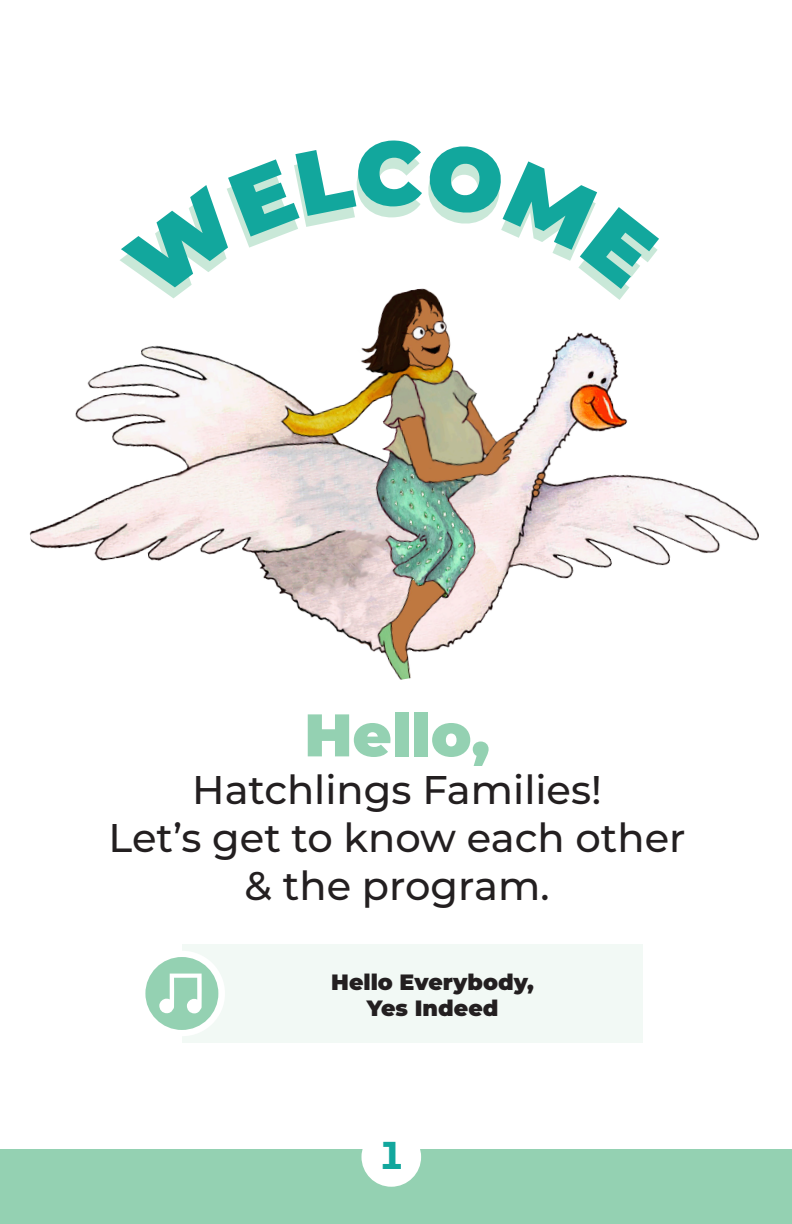
<style>
.page{position:relative;width:792px;height:1224px;background:#fff}
.page>*{position:absolute;margin:0;border:0;box-sizing:border-box;transform-origin:0 0}
.t1{font:900 60px "Montserrat";color:#94d1b2}
.t2{font:500 40px/48px "Montserrat";color:#231f20;text-align:center}
.t3{font:700 38.8px "Montserrat";color:#12a79d}
.t4{font:900 22.1px "Montserrat";color:#231f20}
</style>
<div class="page">
<div style="left:0;top:1149px;width:792px;height:75px;background:#94d1b2"></div>
<img style="left:29px;top:300px;width:730px;height:380px">
<div style="left:361px;top:1127px;width:60px;height:60px;background:#fff;border-radius:50%"></div>
<div style="left:182px;top:944px;width:461px;height:98px;background:#f2f9f5"></div>
<div style="left:140px;top:951px;width:85px;height:85px;background:#fff;border-radius:50%"></div>
<svg style="left:145px;top:957px;width:73px;height:73px"></svg>
<svg style="left:390px;top:288px;width:49px;height:12px"></svg>
<p class="t1" style="left:304px;top:690px;width:187px">Hello,</p>
<p class="t2" style="left:192px;top:765px;width:411px">Hatchlings Families!</p>
<p class="t2" style="left:109px;top:813px;width:579px">Let’s get to know each other &amp; the program.</p>
<p class="t4" style="left:331px;top:965px;width:204px">Hello Everybody,</p>
<p class="t4" style="left:367px;top:992px;width:133px">Yes Indeed</p>
<p class="t3" style="left:378px;top:1128px;width:29px">1</p>
</div>
